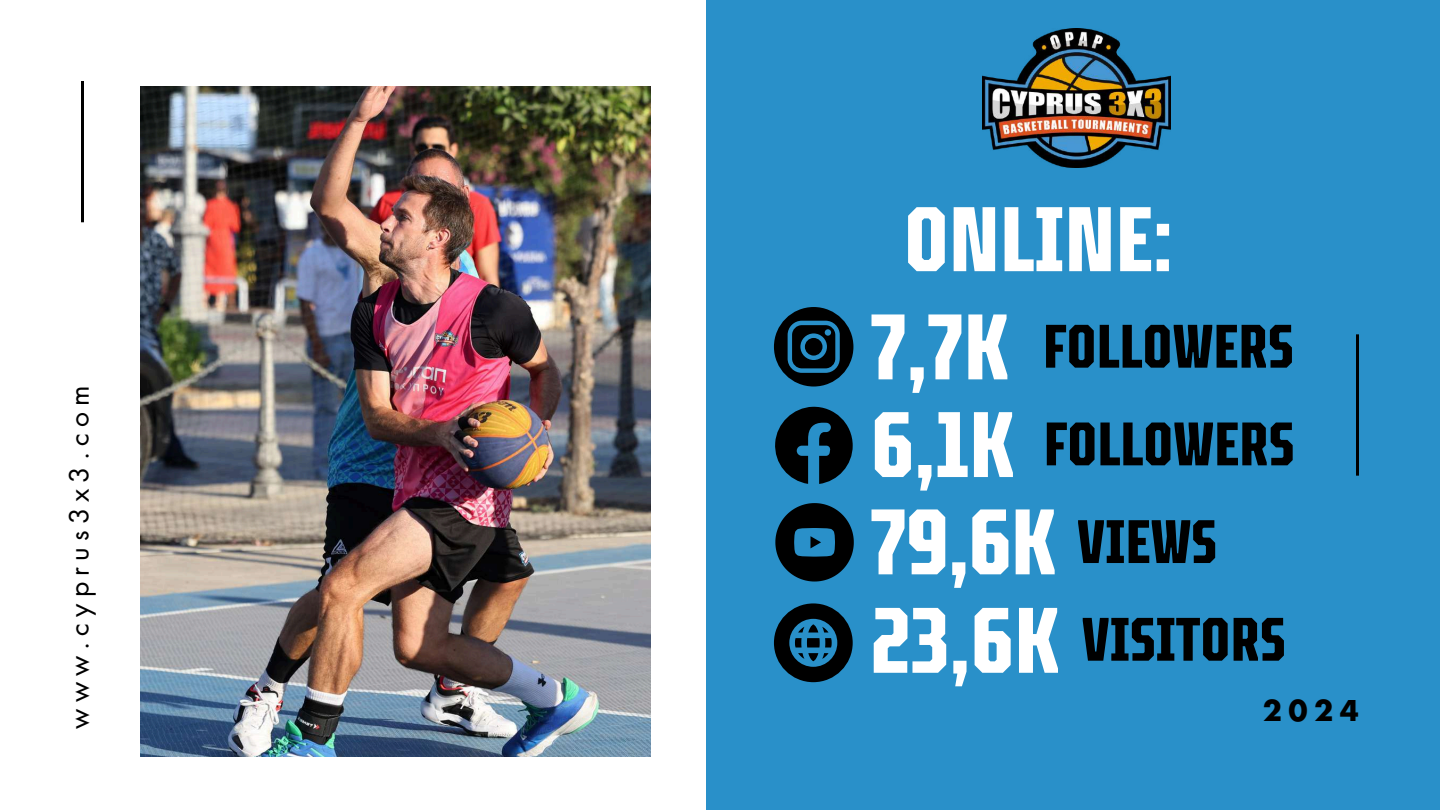
<style>
.page{position:relative;width:1440px;height:810px;background:#fff}
.page>*{position:absolute;margin:0;border:0;box-sizing:border-box;transform-origin:0 0}
.t1{font:700 92.7px/97.7px "TT Octosquares Comp";color:#fff}
.t2{font:700 91.5px "TT Octosquares Comp";color:#fff}
.t3{font:700 61.2px "TT Octosquares Comp";color:#000}
.t4{font:700 28px "Futura LT Pro";color:#000}
.t5{font:26.6px "Futura LT Pro";letter-spacing:.23em;color:#000}
</style>
<div class="page">
<img style="left:140px;top:86px;width:510px;height:671px">
<hr style="left:81px;top:81px;width:3px;height:141px;background:#000">
<div style="left:706px;top:0;width:734px;height:810px;background:#2990c9"></div>
<hr style="left:1356px;top:334px;width:3px;height:142px;background:#000">
<svg style="left:775px;top:406px;width:78px;height:78px"></svg>
<svg style="left:774px;top:307px;width:79px;height:80px"></svg>
<svg style="left:775px;top:503px;width:79px;height:79px"></svg>
<svg style="left:774px;top:603px;width:79px;height:79px"></svg>
<img style="left:982px;top:28px;width:189px;height:140px">
<p class="t5" style="left:67px;top:729px;width:345px;rotate:-90deg">www.cyprus3x3.com</p>
<h2 class="t2" style="left:904px;top:175px;width:270px">ONLINE:</h2>
<h1 class="t1" style="left:871px;top:298px;width:146px">7,7K<br>6,1K</h1>
<p class="t3" style="left:1043px;top:303px;width:252px">FOLLOWERS</p>
<p class="t3" style="left:1044px;top:401px;width:252px">FOLLOWERS</p>
<h1 class="t1" style="left:871px;top:493px;width:187px">79,6K</h1>
<h1 class="t1" style="left:871px;top:591px;width:191px">23,6K</h1>
<p class="t3" style="left:1077px;top:499px;width:141px">VIEWS</p>
<p class="t3" style="left:1082px;top:596px;width:206px">VISITORS</p>
<p class="t4" style="left:1263px;top:698px;width:98px">2024</p>
</div>
